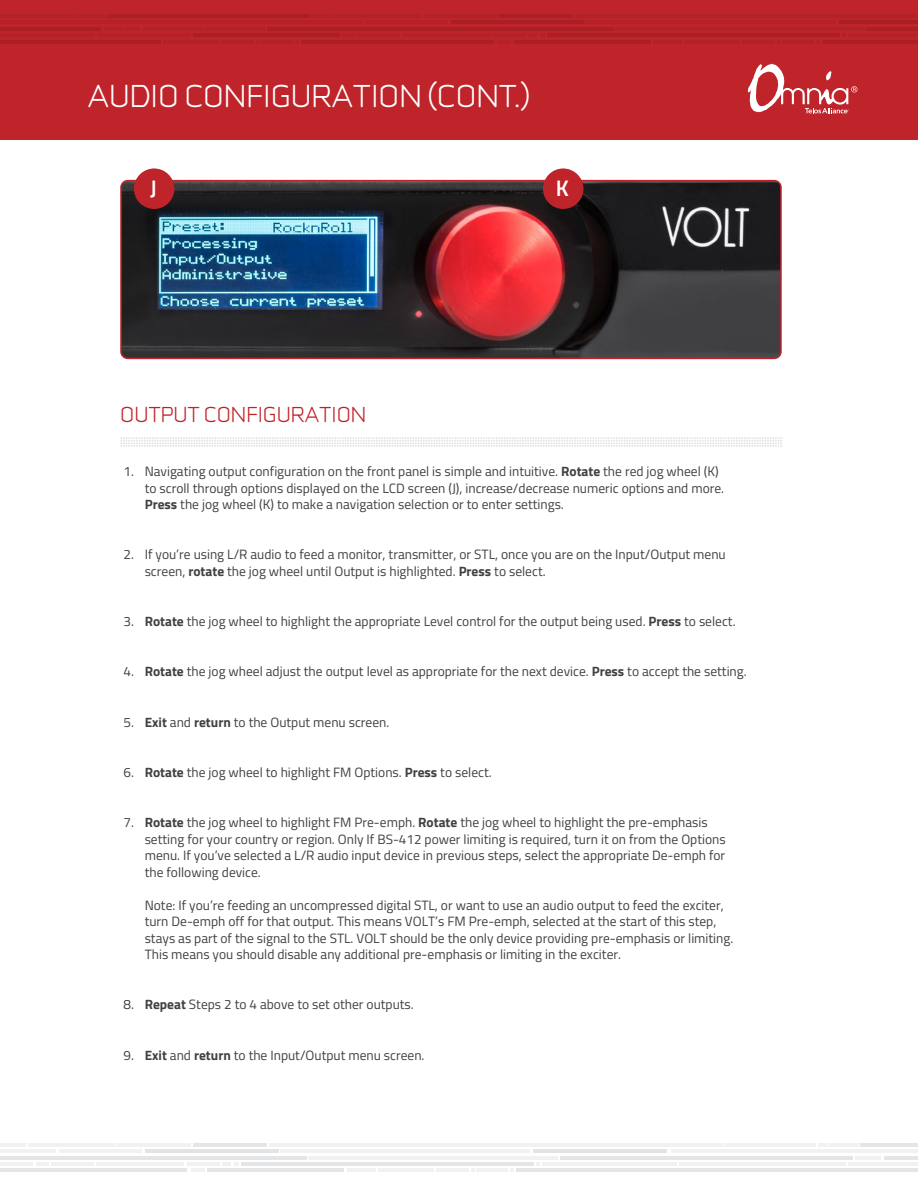
<style>
.page{position:relative;width:918px;height:1188px;background:#fff}
.page>*{position:absolute;margin:0;border:0;box-sizing:border-box;transform-origin:0 0}
.t1{font:28.5px "Infinity T M Regular";color:#fff}
.t2{font:600 22.5px "Titillium Web";color:#fff}
.t3{font:19.5px "Infinity T M Regular";color:#bf242a}
.t4{font:13.5px/16.5px "Titillium Web";color:#414042}
.s1{font-weight:700}
</style>
<div class="page">
<hr style="left:269px;top:1143px;width:455px;height:3px;background:#f1f1f2">
<hr style="left:0;top:1156px;width:307px;height:3px;background:#e4e5e6">
<hr style="left:560px;top:1156px;width:293px;height:3px;background:#e4e5e6">
<hr style="left:241px;top:1162px;width:293px;height:4px;background:#e4e5e6">
<hr style="left:145px;top:1149px;width:134px;height:4px;background:#e2e3e4">
<hr style="left:534px;top:1149px;width:133px;height:4px;background:#e2e3e4">
<hr style="left:59px;top:1149px;width:83px;height:4px;background:#f1f1f2">
<hr style="left:0;top:1149px;width:56px;height:4px;background:#f1f1f2">
<hr style="left:280px;top:1149px;width:249px;height:4px;background:#f1f1f2">
<hr style="left:671px;top:1149px;width:247px;height:4px;background:#f1f1f2">
<hr style="left:378px;top:1169px;width:56px;height:3px;background:#f1f1f2">
<hr style="left:207px;top:1169px;width:137px;height:3px;background:#e4e5e6">
<hr style="left:193px;top:1143px;width:73px;height:3px;background:#e4e5e6">
<hr style="left:118px;top:1143px;width:73px;height:3px;background:#f1f1f2">
<hr style="left:0;top:1169px;width:187px;height:3px;background:#e4e5e6">
<hr style="left:788px;top:1169px;width:130px;height:3px;background:#e4e5e6">
<hr style="left:726px;top:1143px;width:90px;height:3px;background:#f1f1f2">
<svg style="left:818px;top:1143px;width:9px;height:3px"></svg>
<hr style="left:830px;top:1143px;width:29px;height:3px;background:#f1f1f2">
<hr style="left:861px;top:1143px;width:57px;height:3px;background:#e4e5e6">
<hr style="left:436px;top:1169px;width:33px;height:3px;background:#f1f1f2">
<hr style="left:476px;top:1169px;width:32px;height:3px;background:#f1f1f2">
<hr style="left:347px;top:1169px;width:29px;height:3px;background:#f1f1f2">
<svg style="left:191px;top:1169px;width:13px;height:3px"></svg>
<hr style="left:187px;top:1162px;width:32px;height:4px;background:#f1f1f2">
<hr style="left:97px;top:1162px;width:87px;height:4px;background:#f1f1f2">
<hr style="left:849px;top:1162px;width:69px;height:4px;background:#f1f1f2">
<hr style="left:884px;top:1156px;width:34px;height:3px;background:#e4e5e6">
<hr style="left:855px;top:1156px;width:26px;height:3px;background:#f1f1f2">
<hr style="left:28px;top:1143px;width:88px;height:3px;background:#f1f1f2">
<hr style="left:51px;top:1162px;width:43px;height:4px;background:#f1f1f2">
<hr style="left:0;top:1143px;width:26px;height:3px;background:#f1f1f2">
<hr style="left:36px;top:1162px;width:13px;height:4px;background:#f1f1f2">
<hr style="left:0;top:1162px;width:33px;height:4px;background:#f1f1f2">
<svg style="left:222px;top:1162px;width:17px;height:4px"></svg>
<svg style="left:471px;top:1169px;width:4px;height:3px"></svg>
<svg style="left:510px;top:1169px;width:4px;height:3px"></svg>
<svg style="left:536px;top:1162px;width:4px;height:4px"></svg>
<hr style="left:308px;top:1156px;width:250px;height:3px;background:#f1f1f2">
<hr style="left:542px;top:1162px;width:135px;height:4px;background:#f1f1f2">
<hr style="left:680px;top:1162px;width:166px;height:4px;background:#f1f1f2">
<hr style="left:516px;top:1169px;width:293px;height:3px;background:#e4e5e6">
<div style="left:0;top:0;width:918px;height:140px;background:#bf242a"></div>
<svg style="left:748px;top:63px;width:109px;height:51px"></svg>
<hr style="left:575px;top:14px;width:343px;height:3px;background:#f1f1f2">
<hr style="left:267px;top:27px;width:346px;height:3px;background:#e3e4e5">
<hr style="left:866px;top:27px;width:52px;height:3px;background:#e3e4e5">
<hr style="left:547px;top:33px;width:293px;height:4px;background:#aa2025">
<hr style="left:452px;top:21px;width:133px;height:3px;background:#e2e3e4">
<hr style="left:840px;top:21px;width:78px;height:3px;background:#e2e3e4">
<hr style="left:365px;top:21px;width:83px;height:3px;background:#f1f1f2">
<hr style="left:312px;top:21px;width:50px;height:3px;background:#f1f1f2">
<hr style="left:586px;top:21px;width:250px;height:3px;background:#f1f1f2">
<hr style="left:684px;top:40px;width:56px;height:3px;background:#f1f1f2">
<hr style="left:514px;top:40px;width:136px;height:3px;background:#e3e4e5">
<hr style="left:500px;top:14px;width:73px;height:3px;background:#e3e4e5">
<hr style="left:424px;top:14px;width:73px;height:3px;background:#f1f1f2">
<hr style="left:301px;top:40px;width:192px;height:3px;background:#e3e4e5">
<hr style="left:743px;top:40px;width:32px;height:3px;background:#f1f1f2">
<hr style="left:782px;top:40px;width:32px;height:3px;background:#f1f1f2">
<hr style="left:653px;top:40px;width:29px;height:3px;background:#f1f1f2">
<hr style="left:497px;top:40px;width:14px;height:3px;background:#f1f1f2">
<hr style="left:493px;top:33px;width:33px;height:4px;background:#b32226">
<hr style="left:403px;top:33px;width:87px;height:4px;background:#b32226">
<hr style="left:335px;top:14px;width:87px;height:3px;background:#f1f1f2">
<hr style="left:357px;top:33px;width:43px;height:4px;background:#b32226">
<hr style="left:312px;top:14px;width:20px;height:3px;background:#f1f1f2">
<hr style="left:342px;top:33px;width:13px;height:4px;background:#b32226">
<hr style="left:193px;top:33px;width:146px;height:4px;background:#aa2025">
<svg style="left:529px;top:33px;width:16px;height:4px"></svg>
<svg style="left:777px;top:40px;width:4px;height:3px"></svg>
<svg style="left:816px;top:40px;width:4px;height:3px"></svg>
<svg style="left:842px;top:33px;width:4px;height:4px"></svg>
<hr style="left:615px;top:27px;width:250px;height:3px;background:#f1f1f2">
<hr style="left:849px;top:33px;width:69px;height:4px;background:#b32226">
<hr style="left:822px;top:40px;width:96px;height:3px;background:#e3e4e5">
<hr style="left:0;top:27px;width:101px;height:3px;background:#e3e4e5">
<hr style="left:0;top:21px;width:316px;height:3px;background:#f1f1f2">
<hr style="left:36px;top:40px;width:125px;height:3px;background:#e3e4e5">
<hr style="left:0;top:14px;width:64px;height:3px;background:#f1f1f2">
<svg style="left:66px;top:14px;width:10px;height:3px"></svg>
<hr style="left:78px;top:14px;width:29px;height:3px;background:#f1f1f2">
<hr style="left:109px;top:14px;width:200px;height:3px;background:#e3e4e5">
<hr style="left:97px;top:33px;width:94px;height:4px;background:#b32226">
<hr style="left:104px;top:27px;width:19px;height:3px;background:#f1f1f2">
<hr style="left:143px;top:27px;width:59px;height:3px;background:#f1f1f2">
<hr style="left:204px;top:27px;width:60px;height:3px;background:#f1f1f2">
<hr style="left:125px;top:27px;width:15px;height:3px;background:#f1f1f2">
<hr style="left:163px;top:40px;width:55px;height:3px;background:#f1f1f2">
<hr style="left:221px;top:40px;width:33px;height:3px;background:#f1f1f2">
<hr style="left:261px;top:40px;width:32px;height:3px;background:#f1f1f2">
<svg style="left:256px;top:40px;width:4px;height:3px"></svg>
<svg style="left:295px;top:40px;width:4px;height:3px"></svg>
<hr style="left:0;top:33px;width:95px;height:4px;background:#b32226">
<hr style="left:0;top:40px;width:57px;height:3px;background:#e3e4e5">
<img style="left:121px;top:181px;width:660px;height:177px">
<div style="left:120px;top:180px;width:662px;height:179px;border:2px solid #bf242a;border-radius:7px"></div>
<div style="left:134px;top:168px;width:40px;height:41px;background:#bf242a;border-radius:50%"></div>
<div style="left:543px;top:168px;width:40px;height:41px;background:#bf242a;border-radius:50%"></div>
<svg style="left:120px;top:437px;width:662px;height:10px"></svg>
<h1 class="t1" style="left:88px;top:76px;width:444px">AUDIO CONFIGURATION (CONT.)</h1>
<h2 class="t2" style="left:150px;top:172px;width:8px">J</h2>
<h2 class="t2" style="left:556px;top:172px;width:15px">K</h2>
<h3 class="t3" style="left:120px;top:401px;width:248px">OUTPUT CONFIGURATION</h3>
<p class="t4" style="left:145px;top:463px;width:581px;text-indent:-21px">1. Navigating output configuration on the front panel is simple and intuitive. <span class="s1">Rotate</span> the red jog wheel (K) to scroll through options displayed on the LCD screen (J), increase/decrease numeric options and more.<br><span class="s1">Press</span> the jog wheel (K) to make a navigation selection or to enter settings.</p>
<p class="t4" style="left:145px;top:546px;width:583px;text-indent:-21px">2. If you’re using L/R audio to feed a monitor, transmitter, or STL, once you are on the Input/Output menu screen, <span class="s1">rotate</span> the jog wheel until Output is highlighted. <span class="s1">Press</span> to select.</p>
<p class="t4" style="left:123px;top:613px;width:614px">3. <span class="s1">Rotate</span> the jog wheel to highlight the appropriate Level control for the output being used. <span class="s1">Press</span> to select.</p>
<p class="t4" style="left:123px;top:663px;width:625px">4. <span class="s1">Rotate</span> the jog wheel adjust the output level as appropriate for the next device. <span class="s1">Press</span> to accept the setting.</p>
<p class="t4" style="left:123px;top:713px;width:267px">5. <span class="s1">Exit</span> and <span class="s1">return</span> to the Output menu screen.</p>
<p class="t4" style="left:123px;top:763px;width:370px">6. <span class="s1">Rotate</span> the jog wheel to highlight FM Options. <span class="s1">Press</span> to select.</p>
<p class="t4" style="left:145px;top:814px;width:583px;text-indent:-21px">7. <span class="s1">Rotate</span> the jog wheel to highlight FM Pre-emph. <span class="s1">Rotate</span> the jog wheel to highlight the pre-emphasis setting for your country or region. Only If BS-412 power limiting is required, turn it on from the Options menu. If you’ve selected a L/R audio input device in previous steps, select the appropriate De-emph for the following device.</p>
<p class="t4" style="left:145px;top:896px;width:590px">Note: If you’re feeding an uncompressed digital STL, or want to use an audio output to feed the exciter, turn De-emph off for that output. This means VOLT’s FM Pre-emph, selected at the start of this step, stays as part of the signal to the STL. VOLT should be the only device providing pre-emphasis or limiting.<br>This means you should disable any additional pre-emphasis or limiting in the exciter.</p>
<p class="t4" style="left:123px;top:996px;width:292px">8. <span class="s1">Repeat</span> Steps 2 to 4 above to set other outputs.</p>
<p class="t4" style="left:123px;top:1046px;width:303px">9. <span class="s1">Exit</span> and <span class="s1">return</span> to the Input/Output menu screen.</p>
</div>
